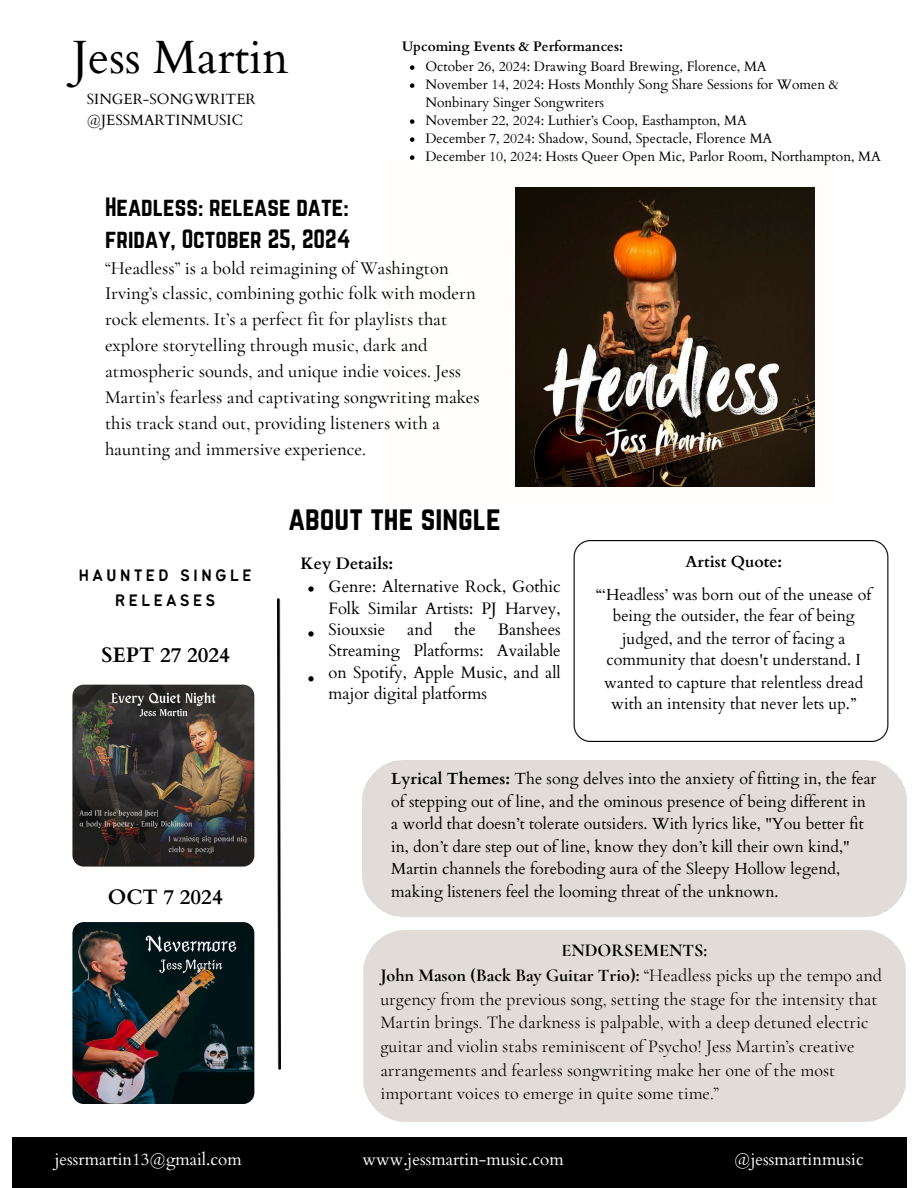
<style>
.page{position:relative;width:918px;height:1188px;background:#fff}
.page>*{position:absolute;margin:0;border:0;box-sizing:border-box;transform-origin:0 0}
.t1{font:46.65px "Cardo";color:#000}
.t2{font:29.55px "Norwester";color:#000}
.t3{font:23.25px/31.5px "Norwester";color:#000}
.t4{font:700 20.85px "Cardo";color:#000}
.t5{font:500 18.6px/25.8px "Cormorant Garamond";color:#000}
.t6{font:18.3px/24.8px "Bantayog";letter-spacing:.17em;color:#000;text-align:center}
.t7{font:18.15px/23.7px "Cormorant Garamond";color:#000}
.t8{font:700 18.15px "Cormorant Garamond";color:#000}
.t9{font:16.95px "Cardo";color:#fff}
.t10{font:16.5px/21.3px "Cardo";color:#000;text-align:justify}
.t11{font:700 16.5px "Cardo";color:#000}
.t12{font:16.05px/22.5px "Cardo";color:#000;text-align:center}
.t13{font:14.7px "Cardo";color:#000}
.t14{font:13.65px/18px "Cardo";color:#000}
.t15{font:700 13.65px "Cardo";color:#000}
.s1{font-weight:700}
</style>
<div class="page">
<img style="left:72px;top:685px;width:182px;height:182px;border-radius:11px">
<img style="left:72px;top:922px;width:182px;height:182px;border-radius:11px">
<img style="left:278px;top:598px;width:3px;height:472px">
<div style="left:12px;top:1137px;width:894px;height:51px;background:#000"></div>
<img style="left:574px;top:541px;width:315px;height:200px">
<img style="left:516px;top:187px;width:299px;height:299px">
<svg style="left:308px;top:586px;width:6px;height:6px"></svg>
<svg style="left:308px;top:631px;width:6px;height:6px"></svg>
<svg style="left:308px;top:676px;width:6px;height:5px"></svg>
<svg style="left:410px;top:65px;width:4px;height:5px"></svg>
<svg style="left:410px;top:83px;width:4px;height:5px"></svg>
<svg style="left:410px;top:119px;width:4px;height:5px"></svg>
<svg style="left:410px;top:137px;width:4px;height:5px"></svg>
<svg style="left:410px;top:155px;width:4px;height:5px"></svg>
<p class="t1" style="left:72px;top:27px;width:218px">Jess Martin</p>
<p class="t13" style="left:87px;top:90px;width:170px">SINGER-SONGWRITER</p>
<p class="t13" style="left:87px;top:111px;width:158px">@JESSMARTINMUSIC</p>
<p class="t15" style="left:402px;top:38px;width:223px">Upcoming Events &amp; Performances:</p>
<p class="t14" style="left:425px;top:58px;width:343px">October 26, 2024: Drawing Board Brewing, Florence, MA</p>
<p class="t14" style="left:425px;top:76px;width:415px">November 14, 2024: Hosts Monthly Song Share Sessions for Women &amp;<br>Nonbinary Singer Songwriters</p>
<p class="t14" style="left:425px;top:112px;width:323px">November 22, 2024: Luthier’s Coop, Easthampton, MA</p>
<p class="t14" style="left:425px;top:130px;width:348px">December 7, 2024: Shadow, Sound, Spectacle, Florence MA</p>
<p class="t14" style="left:425px;top:148px;width:457px">December 10, 2024: Hosts Queer Open Mic, Parlor Room, Northampton, MA</p>
<h6 class="t3" style="left:105px;top:191px;width:247px">Headless: release date: friday, October 25, 2024</h6>
<h6 class="t5" style="left:105px;top:255px;width:376px">“Headless” is a bold reimagining of Washington Irving’s classic, combining gothic folk with modern rock elements. It’s a perfect fit for playlists that explore storytelling through music, dark and atmospheric sounds, and unique indie voices. Jess Martin’s fearless and captivating songwriting makes this track stand out, providing listeners with a haunting and immersive experience.</h6>
<h2 class="t6" style="left:79px;top:564px;width:174px">HAUNTED SINGLE<br>RELEASES</h2>
<h3 class="t4" style="left:101px;top:642px;width:130px">SEPT 27 2024</h3>
<h5 class="t4" style="left:108px;top:884px;width:116px">OCT 7 2024</h5>
<p class="t2" style="left:288px;top:501px;width:214px">about the single</p>
<p class="t11" style="left:300px;top:553px;width:94px">Key Details:</p>
<p class="t10" style="left:329px;top:576px;width:234px">Genre: Alternative Rock, Gothic Folk Similar Artists: PJ Harvey, Siouxsie</p>
<p class="t10" style="left:329px;top:619px;width:234px;text-indent:169px">Banshees Streaming Platforms: Available on Spotify, Apple Music, and all major digital platforms</p>
<p class="t10" style="left:407px;top:619px;width:27px">and</p>
<p class="t10" style="left:454px;top:619px;width:23px">the</p>
<p class="t12" style="left:596px;top:546px;width:277px;line-height:32.7px"><span class="s1">Artist Quote:<br></span>“‘Headless’ was born out of the unease of</p>
<p class="t12" style="left:613px;top:605px;width:244px">being the outsider, the fear of being</p>
<h4 class="t12" style="left:622px;top:628px;width:225px">judged, and the terror of facing a</h4>
<h6 class="t12" style="left:607px;top:649px;width:256px">community that doesn't understand. I</h6>
<h6 class="t12" style="left:604px;top:671px;width:261px">wanted to capture that relentless dread</h6>
<h6 class="t12" style="left:611px;top:693px;width:247px">with an intensity that never lets up.”</h6>
<h6 class="t12" style="left:391px;top:768px;width:487px;text-align:left"><span class="s1">Lyrical Themes:</span> The song delves into the anxiety of fitting in, the fear of stepping out of line, and the ominous presence of being different in a world that doesn’t tolerate outsiders. With lyrics like, "You better fit in, don’t dare step out of line, know they don’t kill their own kind," Martin channels the foreboding aura of the Sleepy Hollow legend, making listeners feel the looming threat of the unknown.</h6>
<p class="t8" style="left:561px;top:940px;width:147px">ENDORSEMENTS:</p>
<p class="t7" style="left:380px;top:963px;width:503px"><span class="s1">John Mason (Back Bay Guitar Trio):</span> “Headless picks up the tempo and urgency from the previous song, setting the stage for the intensity that Martin brings. The darkness is palpable, with a deep detuned electric guitar and violin stabs reminiscent of Psycho! Jess Martin’s creative arrangements and fearless songwriting make her one of the most important voices to emerge in quite some time.”</p>
<p class="t9" style="left:55px;top:1148px;width:188px">jessrmartin13@gmail.com</p>
<h3 class="t9" style="left:363px;top:1148px;width:203px">www.jessmartin-music.com</h3>
<p class="t9" style="left:734px;top:1148px;width:131px">@jessmartinmusic</p>
</div>
